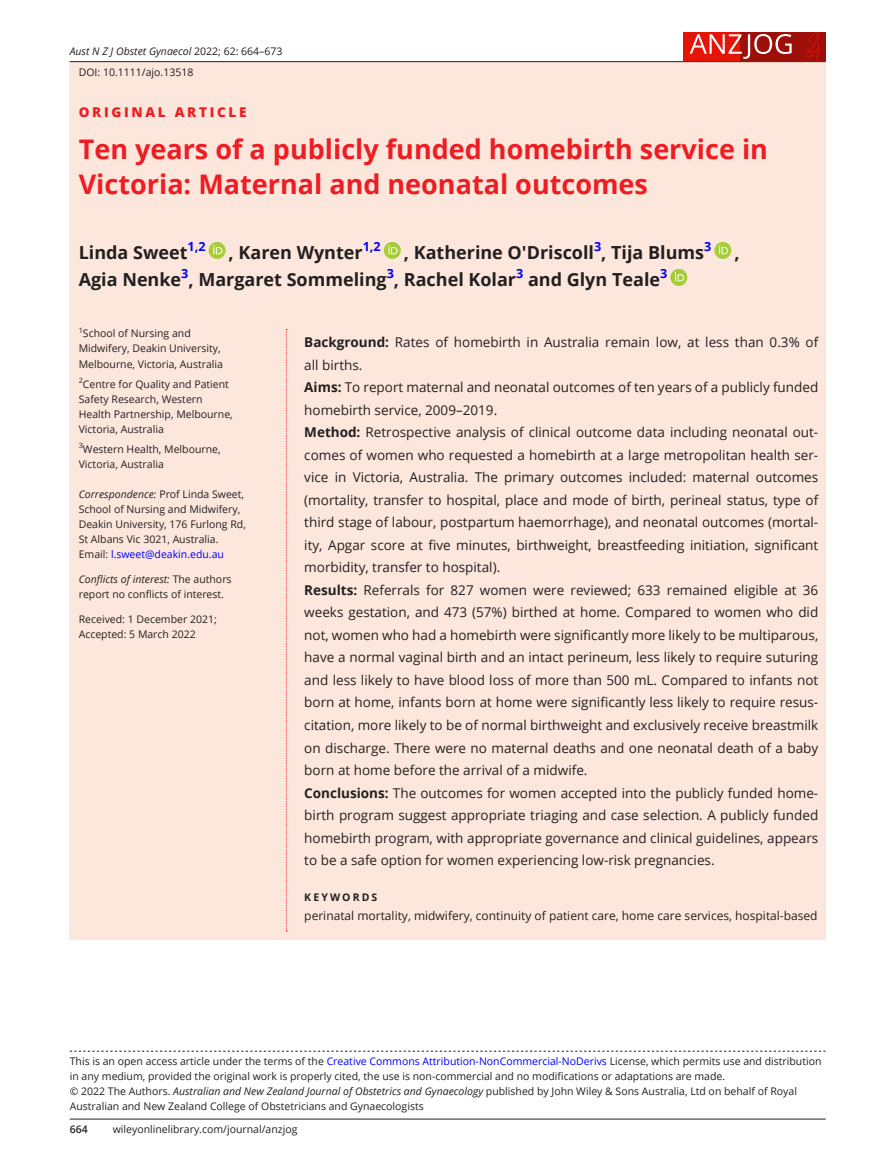
<style>
.page{position:relative;width:893px;height:1174px;background:#fff}
.page>*{position:absolute;margin:0;border:0;box-sizing:border-box;transform-origin:0 0}
.t1{font:700 27px/34.5px "Open Sans";color:#ee1d23}
.t2{font:700 18px "Open Sans";color:#231f20}
.t3{font:13.5px/22.5px "Open Sans";color:#231f20}
.t4{font:800 13.5px "Open Sans";letter-spacing:.2em;color:#ee1d23}
.t5{font:700 12.6px "Open Sans";color:#00f}
.t6{font:12px "Open Sans";color:#231f20}
.t7{font:10.5px/15px "Open Sans";color:#231f20}
.t8{font:italic 10.5px "Open Sans";color:#231f20}
.t9{font:700 10.5px "Open Sans";letter-spacing:.2em;color:#231f20}
.t10{font:600 10.5px "Open Sans";color:#231f20}
.t11{font:7.35px "Open Sans";color:#231f20}
.s1{font-style:normal}
.s2{font-style:italic}
.s3{color:#00f}
.s4{font-weight:700}
</style>
<div class="page">
<hr style="left:70px;top:1118px;width:756px;height:1px;background:#231f20">
<hr style="left:69px;top:61px;width:757px;height:1px;background:#231f20">
<div style="left:684px;top:32px;width:142px;height:29px;background:#9d0f09"></div>
<div style="left:684px;top:32px;width:56px;height:29px;background:#e41408"></div>
<img style="left:806px;top:34px;width:14px;height:27px">
<svg style="left:690px;top:34px;width:102px;height:25px"></svg>
<div style="left:70px;top:62px;width:756px;height:878px;background:#fde7dc"></div>
<svg style="left:209px;top:242px;width:17px;height:17px"></svg>
<svg style="left:213px;top:245px;width:9px;height:9px"></svg>
<div style="left:384px;top:242px;width:17px;height:17px;background:#a5cd39;border-radius:50%"></div>
<svg style="left:388px;top:245px;width:10px;height:9px"></svg>
<svg style="left:714px;top:242px;width:17px;height:17px"></svg>
<svg style="left:719px;top:245px;width:9px;height:9px"></svg>
<div style="left:670px;top:269px;width:17px;height:17px;background:#a5cd39;border-radius:50%"></div>
<svg style="left:675px;top:272px;width:9px;height:9px"></svg>
<svg style="left:70px;top:1050px;width:756px;height:1px"></svg>
<svg style="left:286px;top:329px;width:1px;height:602px"></svg>
<p class="t8" style="left:70px;top:44px;width:214px">Aust N Z J Obstet Gynaecol <span class="s1">2022; 62: 664–673</span></p>
<p class="t7" style="left:79px;top:64px;width:116px">DOI: 10.1111/ajo.13518</p>
<p class="t4" style="left:79px;top:102px;width:169px">ORIGINAL ARTICLE</p>
<h1 class="t1" style="left:79px;top:131px;width:691px">Ten years of a publicly funded homebirth service in<br>Victoria: Maternal and neonatal outcomes</h1>
<h2 class="t2" style="left:79px;top:240px;width:110px">Linda Sweet</h2>
<p class="t5" style="left:188px;top:237px;width:20px">1,2</p>
<h2 class="t2" style="left:229px;top:240px;width:136px">, Karen Wynter</h2>
<p class="t5" style="left:363px;top:237px;width:20px">1,2</p>
<h2 class="t2" style="left:404px;top:240px;width:302px">, Katherine O'Driscoll , Tija Blums</h2>
<p class="t5" style="left:594px;top:237px;width:9px">3</p>
<p class="t5" style="left:704px;top:237px;width:9px">3</p>
<p class="t5" style="left:181px;top:264px;width:9px">3</p>
<p class="t5" style="left:387px;top:264px;width:9px">3</p>
<p class="t5" style="left:516px;top:264px;width:9px">3</p>
<h2 class="t2" style="left:528px;top:267px;width:134px">and Glyn Teale</h2>
<p class="t5" style="left:660px;top:264px;width:9px">3</p>
<h2 class="t2" style="left:79px;top:267px;width:439px">Agia Nenke , Margaret Sommeling , Rachel Kolar</h2>
<h2 class="t2" style="left:734px;top:240px;width:7px">,</h2>
<p class="t11" style="left:79px;top:325px;width:6px">1</p>
<p class="t7" style="left:79px;top:326px;width:146px;text-indent:4px">School of Nursing and<br>Midwifery, Deakin University,<br>Melbourne, Victoria, Australia</p>
<p class="t11" style="left:79px;top:375px;width:6px">2</p>
<p class="t7" style="left:79px;top:376px;width:156px;text-indent:4px">Centre for Quality and Patient<br>Safety Research, Western<br>Health Partnership, Melbourne,<br>Victoria, Australia</p>
<p class="t7" style="left:79px;top:441px;width:143px"><sup>3</sup>Western Health, Melbourne,<br>Victoria, Australia</p>
<p class="t7" style="left:79px;top:486px;width:169px"><span class="s2">Correspondence:</span> Prof Linda Sweet, School of Nursing and Midwifery, Deakin University, 176 Furlong Rd, St Albans Vic 3021, Australia.<br>Email: <span class="s3">l.sweet@deakin.edu.au</span></p>
<p class="t7" style="left:79px;top:571px;width:154px"><span class="s2">Conflicts of interest:</span> The authors report no conflicts of interest.</p>
<p class="t7" style="left:79px;top:611px;width:140px">Received: 1 December 2021;<br>Accepted: 5 March 2022</p>
<p class="t3" style="left:304px;top:331px;width:515px"><span class="s4">Background:</span> Rates of homebirth in Australia remain low, at less than 0.3% of all births.<br><span class="s4">Aims:</span> To report maternal and neonatal outcomes of ten years of a publicly funded homebirth service, 2009–2019.<br><span class="s4">Method:</span> Retrospective analysis of clinical outcome data including neonatal out&shy;comes of women who requested a homebirth at a large metropolitan health ser&shy;vice in Victoria, Australia. The primary outcomes included: maternal outcomes (mortality, transfer to hospital, place and mode of birth, perineal status, type of third stage of labour, postpartum haemorrhage), and neonatal outcomes (mortal&shy;ity, Apgar score at five minutes, birthweight, breastfeeding initiation, significant morbidity, transfer to hospital).<br><span class="s4">Results:</span> Referrals for 827 women were reviewed; 633 remained eligible at 36 weeks gestation, and 473 (57%) birthed at home. Compared to women who did not, women who had a homebirth were significantly more likely to be multiparous, have a normal vaginal birth and an intact perineum, less likely to require suturing and less likely to have blood loss of more than 500 mL. Compared to infants not born at home, infants born at home were significantly less likely to require resus&shy;citation, more likely to be of normal birthweight and exclusively receive breastmilk on discharge. There were no maternal deaths and one neonatal death of a baby born at home before the arrival of a midwife.<br><span class="s4">Conclusions:</span> The outcomes for women accepted into the publicly funded home&shy;birth program suggest appropriate triaging and case selection. A publicly funded homebirth program, with appropriate governance and clinical guidelines, appears to be a safe option for women experiencing low-risk pregnancies.</p>
<p class="t9" style="left:304px;top:889px;width:75px">KEYWORDS</p>
<p class="t6" style="left:304px;top:908px;width:515px">perinatal mortality, midwifery, continuity of patient care, home care services, hospital-based</p>
<p class="t7" style="left:70px;top:1053px;width:753px">This is an open access article under the terms of the <span class="s3">Creative Commons Attribution-NonCommercial-NoDerivs</span> License, which permits use and distribution in any medium, provided the original work is properly cited, the use is non-commercial and no modifications or adaptations are made.<br>© 2022 The Authors. <span class="s2">Australian and New Zealand Journal of Obstetrics and Gynaecology</span> published by John Wiley &amp; Sons Australia, Ltd on behalf of Royal Australian and New Zealand College of Obstetricians and Gynaecologists</p>
<p class="t10" style="left:70px;top:1121px;width:19px">664</p>
<p class="t7" style="left:113px;top:1121px;width:186px">wileyonlinelibrary.com/journal/anzjog</p>
</div>
